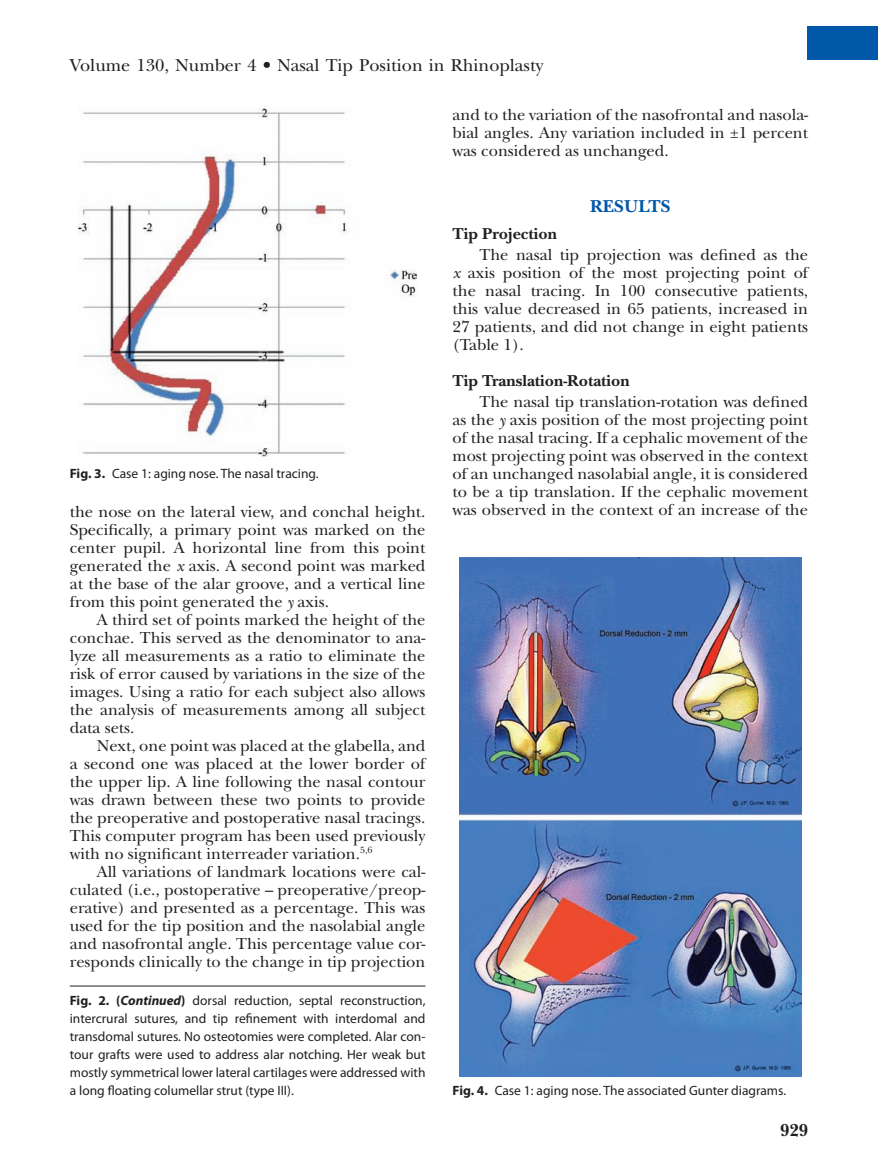
<style>
.page{position:relative;width:878px;height:1175px;background:#fff}
.page>*{position:absolute;margin:0;border:0;box-sizing:border-box;transform-origin:0 0}
.t1{font:18px "New Baskerville";color:#231f20}
.AHead{font:700 18px "New Baskerville";letter-spacing:.01em;color:#0157a8}
.t2{font:700 18px "New Baskerville";color:#231f20}
.TextInd{font:16.5px/18px "New Baskerville";color:#231f20;text-align:justify}
.BHead{font:700 16.5px "New Baskerville";color:#231f20}
.BHeadAfterAHead{font:700 16.5px "New Baskerville";color:#231f20}
.Figure_Legend{font:13.5px/18px "Myriad Pro";color:#231f20;text-align:justify}
.s1{font-weight:700}
.s2{font-style:italic}
.s3{font-weight:700;font-style:italic}
</style>
<div class="page">
<div style="left:807px;top:26px;width:71px;height:33px;background:#0157a8"></div>
<img style="left:79px;top:108px;width:337px;height:349px">
<img style="left:459px;top:557px;width:342px;height:519px">
<hr style="left:70px;top:985px;width:355px;height:1px;background:#231f20">
<p class="t1" style="left:70px;top:54px;width:475px">Volume 130, Number 4 • Nasal Tip Position in Rhinoplasty</p>
<p class="Figure_Legend" style="left:70px;top:464px;width:250px"><span class="s1">Fig. 3.</span> Case 1: aging nose. The nasal tracing.</p>
<p class="TextInd" style="left:70px;top:502px;width:357px">the nose on the lateral view, and conchal height.<br>Specifically, a primary point was marked on the center pupil. A horizontal line from this point generated the <span class="s2">x</span> axis. A second point was marked at the base of the alar groove, and a vertical line from this point generated the <span class="s2">y</span> axis.</p>
<p class="TextInd" style="left:70px;top:610px;width:357px;text-indent:27px">A third set of points marked the height of the conchae. This served as the denominator to ana&shy;lyze all measurements as a ratio to eliminate the risk of error caused by variations in the size of the images. Using a ratio for each subject also allows the analysis of measurements among all subject data sets.</p>
<p class="TextInd" style="left:70px;top:736px;width:357px;text-indent:27px">Next, one point was placed at the glabella, and a second one was placed at the lower border of the upper lip. A line following the nasal contour was drawn between these two points to provide the preoperative and postoperative nasal tracings.<br>This computer program has been used previously with no significant interreader variation.<sup>5,6</sup></p>
<p class="TextInd" style="left:70px;top:862px;width:357px;text-indent:27px">All variations of landmark locations were cal&shy;culated (i.e., postoperative – preoperative/preop&shy;erative) and presented as a percentage. This was used for the tip position and the nasolabial angle and nasofrontal angle. This percentage value cor&shy;responds clinically to the change in tip projection</p>
<p class="Figure_Legend" style="left:70px;top:991px;width:357px"><span class="s1">Fig. 2. (</span><span class="s3">Continued</span><span class="s1">)</span> dorsal reduction, septal reconstruction, intercrural sutures, and tip refinement with interdomal and transdomal sutures. No osteotomies were completed. Alar con&shy;tour grafts were used to address alar notching. Her weak but mostly symmetrical lower lateral cartilages were addressed with a long floating columellar strut (type III).</p>
<p class="TextInd" style="left:452px;top:106px;width:357px">and to the variation of the nasofrontal and nasola&shy;bial angles. Any variation included in ±1 percent was considered as unchanged.</p>
<p class="AHead" style="left:590px;top:195px;width:82px">RESULTS</p>
<p class="BHeadAfterAHead" style="left:452px;top:224px;width:106px">Tip Projection</p>
<p class="TextInd" style="left:452px;top:245px;width:357px;text-indent:27px">The nasal tip projection was defined as the <span class="s2">x</span> axis position of the most projecting point of the nasal tracing. In 100 consecutive patients, this value decreased in 65 patients, increased in 27 patients, and did not change in eight patients (Table 1).</p>
<p class="BHead" style="left:452px;top:371px;width:179px">Tip Translation-Rotation</p>
<p class="TextInd" style="left:452px;top:392px;width:357px;text-indent:27px">The nasal tip translation-rotation was defined as the <span class="s2">y</span> axis position of the most projecting point of the nasal tracing. If a cephalic movement of the most projecting point was observed in the context of an unchanged nasolabial angle, it is considered to be a tip translation. If the cephalic movement was observed in the context of an increase of the</p>
<p class="Figure_Legend" style="left:452px;top:1081px;width:335px"><span class="s1">Fig. 4.</span> Case 1: aging nose. The associated Gunter diagrams.</p>
<p class="t2" style="left:780px;top:1119px;width:30px">929</p>
</div>
